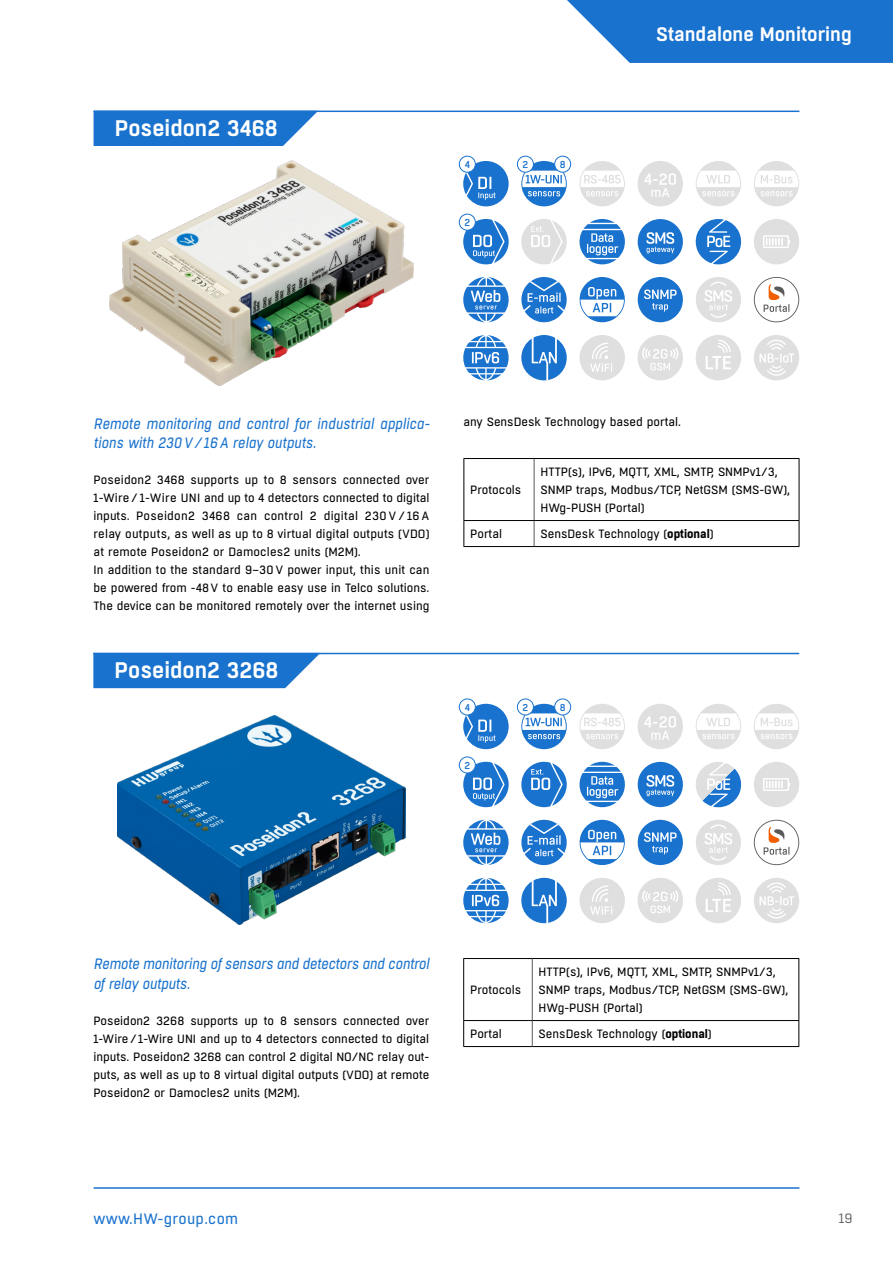
<style>
.page{position:relative;width:893px;height:1263px;background:#fff}
.page>*{position:absolute;margin:0;border:0;box-sizing:border-box;transform-origin:0 0}
.t1{font:600 22.5px "Boxed";color:#fff}
.t2{font:600 19.5px "Boxed";color:#fff}
.t3{font:italic 15px/19.5px "Boxed";color:#1972cd}
.t4{font:15px "Boxed";letter-spacing:.02em;color:#1972cd}
.t5{font:13.5px "Boxed";color:#5a5a5a}
.t6{font:12px/18px "Boxed";color:#000}
.t7{font:500 10.05px "Boxed";color:#1972cd}
.s1{font-weight:700}
</style>
<div class="page">
<hr style="left:94px;top:111px;width:705px;height:1px;background:#1972cd">
<svg style="left:94px;top:112px;width:224px;height:34px;background:#2b7dd1"></svg>
<img style="left:110px;top:160px;width:303px;height:225px">
<hr style="left:534px;top:459px;width:1px;height:61px;background:#5a5a5a">
<svg style="left:534px;top:521px;width:1px;height:25px"></svg>
<hr style="left:463px;top:458px;width:71px;height:1px;background:#000">
<hr style="left:463px;top:459px;width:1px;height:61px;background:#000">
<hr style="left:534px;top:458px;width:265px;height:1px;background:#000">
<hr style="left:799px;top:459px;width:1px;height:61px;background:#000">
<hr style="left:463px;top:520px;width:71px;height:1px;background:#000">
<svg style="left:463px;top:521px;width:1px;height:25px"></svg>
<hr style="left:534px;top:520px;width:265px;height:1px;background:#000">
<svg style="left:799px;top:521px;width:1px;height:25px"></svg>
<hr style="left:463px;top:546px;width:71px;height:1px;background:#000">
<hr style="left:534px;top:546px;width:265px;height:1px;background:#000">
<hr style="left:93px;top:653px;width:706px;height:1px;background:#1972cd">
<svg style="left:93px;top:653px;width:227px;height:35px;background:#2a7cd0"></svg>
<img style="left:117px;top:715px;width:288px;height:209px">
<hr style="left:532px;top:959px;width:1px;height:61px;background:#5a5a5a">
<svg style="left:532px;top:1021px;width:1px;height:25px"></svg>
<hr style="left:463px;top:958px;width:69px;height:1px;background:#000">
<hr style="left:463px;top:959px;width:1px;height:61px;background:#000">
<hr style="left:532px;top:958px;width:267px;height:1px;background:#000">
<hr style="left:798px;top:959px;width:1px;height:61px;background:#000">
<hr style="left:463px;top:1020px;width:69px;height:1px;background:#000">
<svg style="left:463px;top:1021px;width:1px;height:25px"></svg>
<hr style="left:532px;top:1020px;width:267px;height:1px;background:#000">
<svg style="left:798px;top:1021px;width:1px;height:25px"></svg>
<hr style="left:463px;top:1046px;width:69px;height:1px;background:#000">
<hr style="left:532px;top:1046px;width:267px;height:1px;background:#000">
<hr style="left:94px;top:1187px;width:705px;height:2px;background:#1972cd">
<svg style="left:521px;top:820px;width:46px;height:45px"></svg>
<svg style="left:637px;top:820px;width:46px;height:45px"></svg>
<svg style="left:463px;top:762px;width:46px;height:45px"></svg>
<svg style="left:637px;top:704px;width:46px;height:45px"></svg>
<svg style="left:696px;top:704px;width:45px;height:45px"></svg>
<svg style="left:754px;top:704px;width:45px;height:45px"></svg>
<svg style="left:579px;top:704px;width:46px;height:45px"></svg>
<svg style="left:754px;top:878px;width:45px;height:45px"></svg>
<svg style="left:521px;top:878px;width:46px;height:45px"></svg>
<svg style="left:696px;top:878px;width:45px;height:45px"></svg>
<svg style="left:463px;top:820px;width:46px;height:45px"></svg>
<svg style="left:521px;top:704px;width:46px;height:45px"></svg>
<div style="left:517px;top:699px;width:16px;height:16px;background:#fff;border-radius:50%"></div>
<div style="left:517px;top:698px;width:17px;height:17px;border:1px solid #1972cd;border-radius:50%"></div>
<div style="left:555px;top:699px;width:16px;height:16px;background:#fff;border-radius:50%"></div>
<div style="left:554px;top:698px;width:17px;height:17px;border:1px solid #1972cd;border-radius:50%"></div>
<svg style="left:579px;top:878px;width:46px;height:45px"></svg>
<svg style="left:637px;top:878px;width:46px;height:45px"></svg>
<svg style="left:754px;top:820px;width:45px;height:45px"></svg>
<svg style="left:754px;top:762px;width:45px;height:45px"></svg>
<svg style="left:579px;top:762px;width:46px;height:45px"></svg>
<svg style="left:579px;top:820px;width:46px;height:45px"></svg>
<svg style="left:696px;top:820px;width:45px;height:45px"></svg>
<svg style="left:463px;top:878px;width:46px;height:45px"></svg>
<svg style="left:463px;top:704px;width:46px;height:45px"></svg>
<div style="left:459px;top:699px;width:16px;height:16px;background:#fff;border-radius:50%"></div>
<div style="left:459px;top:698px;width:17px;height:17px;border:1px solid #1972cd;border-radius:50%"></div>
<svg style="left:521px;top:762px;width:46px;height:45px"></svg>
<svg style="left:637px;top:762px;width:46px;height:45px"></svg>
<div style="left:459px;top:757px;width:16px;height:16px;background:#fff;border-radius:50%"></div>
<div style="left:459px;top:756px;width:17px;height:17px;border:1px solid #1972cd;border-radius:50%"></div>
<svg style="left:521px;top:277px;width:46px;height:45px"></svg>
<svg style="left:637px;top:277px;width:46px;height:45px"></svg>
<svg style="left:463px;top:219px;width:46px;height:45px"></svg>
<svg style="left:637px;top:161px;width:46px;height:45px"></svg>
<svg style="left:696px;top:161px;width:45px;height:45px"></svg>
<svg style="left:754px;top:161px;width:45px;height:45px"></svg>
<svg style="left:579px;top:161px;width:46px;height:45px"></svg>
<svg style="left:695px;top:219px;width:47px;height:45px"></svg>
<svg style="left:754px;top:335px;width:45px;height:45px"></svg>
<svg style="left:521px;top:335px;width:46px;height:45px"></svg>
<svg style="left:696px;top:335px;width:45px;height:45px"></svg>
<svg style="left:463px;top:277px;width:46px;height:45px"></svg>
<svg style="left:521px;top:161px;width:46px;height:45px"></svg>
<div style="left:517px;top:156px;width:16px;height:16px;background:#fff;border-radius:50%"></div>
<div style="left:517px;top:156px;width:17px;height:17px;border:1px solid #1972cd;border-radius:50%"></div>
<div style="left:555px;top:156px;width:16px;height:16px;background:#fff;border-radius:50%"></div>
<div style="left:554px;top:156px;width:17px;height:17px;border:1px solid #1972cd;border-radius:50%"></div>
<svg style="left:579px;top:335px;width:46px;height:45px"></svg>
<svg style="left:637px;top:335px;width:46px;height:45px"></svg>
<svg style="left:754px;top:277px;width:45px;height:45px"></svg>
<svg style="left:754px;top:219px;width:45px;height:45px"></svg>
<svg style="left:579px;top:219px;width:46px;height:45px"></svg>
<svg style="left:579px;top:277px;width:46px;height:45px"></svg>
<svg style="left:696px;top:277px;width:45px;height:45px"></svg>
<svg style="left:463px;top:335px;width:46px;height:45px"></svg>
<svg style="left:463px;top:161px;width:46px;height:45px"></svg>
<div style="left:459px;top:156px;width:16px;height:16px;background:#fff;border-radius:50%"></div>
<div style="left:459px;top:156px;width:17px;height:17px;border:1px solid #1972cd;border-radius:50%"></div>
<svg style="left:521px;top:219px;width:46px;height:45px"></svg>
<svg style="left:637px;top:219px;width:46px;height:45px"></svg>
<div style="left:459px;top:214px;width:16px;height:16px;background:#fff;border-radius:50%"></div>
<div style="left:459px;top:214px;width:17px;height:17px;border:1px solid #1972cd;border-radius:50%"></div>
<svg style="left:696px;top:762px;width:46px;height:45px"></svg>
<svg style="left:567px;top:0;width:326px;height:63px;background:#2f7fd1"></svg>
<h1 class="t1" style="left:115px;top:113px;width:164px">Poseidon2 3468</h1>
<p class="t7" style="left:465px;top:158px;width:7px">4</p>
<p class="t7" style="left:523px;top:158px;width:7px">2</p>
<p class="t7" style="left:560px;top:158px;width:7px">8</p>
<p class="t7" style="left:464px;top:216px;width:7px">2</p>
<h2 class="t2" style="left:656px;top:22px;width:197px">Standalone Monitoring</h2>
<p class="t3" style="left:94px;top:414px;width:337px">Remote monitoring and control for industrial applica&shy;tions with 230V/16A relay outputs.</p>
<p class="t6" style="left:94px;top:471px;width:337px">Poseidon2 3468 supports up to 8 sensors connected over 1-Wire / 1-Wire UNI and up to 4 detectors connected to digital inputs. Poseidon2 3468 can control 2 digital 230V / 16 A relay outputs, as well as up to 8 virtual digital outputs (VDO) at remote Poseidon2 or Damocles2 units (M2M).<br>In addition to the standard 9–30V power input, this unit can be powered from -48V to enable easy use in Telco solutions.<br>The device can be monitored remotely over the internet using</p>
<h1 class="t1" style="left:115px;top:655px;width:165px">Poseidon2 3268</h1>
<p class="t6" style="left:463px;top:414px;width:219px">any SensDesk Technology based portal.</p>
<p class="t6" style="left:470px;top:481px;width:53px">Protocols</p>
<p class="t6" style="left:540px;top:463px;width:251px">HTTP(s), IPv6, MQTT, XML, SMTP, SNMPv1/3,<br>SNMP traps, Modbus/TCP, NetGSM (SMS-GW),<br>HWg-PUSH (Portal)</p>
<p class="t6" style="left:470px;top:525px;width:33px">Portal</p>
<p class="t6" style="left:540px;top:525px;width:175px">SensDesk Technology (<span class="s1">optional</span>)</p>
<p class="t7" style="left:465px;top:700px;width:7px">4</p>
<p class="t7" style="left:523px;top:700px;width:7px">2</p>
<p class="t7" style="left:560px;top:700px;width:7px">8</p>
<p class="t7" style="left:464px;top:758px;width:7px">2</p>
<p class="t3" style="left:93px;top:955px;width:337px">Remote monitoring of sensors and detectors and control of relay outputs.</p>
<p class="t6" style="left:93px;top:1012px;width:337px;text-align:justify">Poseidon2 3268 supports up to 8 sensors connected over 1-Wire/1-Wire UNI and up to 4 detectors connected to digital inputs. Poseidon2 3268 can control 2 digital NO/NC relay out&shy;puts, as well as up to 8 virtual digital outputs (VDO) at remote Poseidon2 or Damocles2 units (M2M).</p>
<p class="t6" style="left:470px;top:981px;width:53px">Protocols</p>
<p class="t6" style="left:539px;top:963px;width:251px">HTTP(s), IPv6, MQTT, XML, SMTP, SNMPv1/3,<br>SNMP traps, Modbus/TCP, NetGSM (SMS-GW),<br>HWg-PUSH (Portal)</p>
<p class="t6" style="left:470px;top:1025px;width:33px">Portal</p>
<p class="t6" style="left:539px;top:1025px;width:175px">SensDesk Technology (<span class="s1">optional</span>)</p>
<p class="t4" style="left:94px;top:1209px;width:146px">www.HW-group.com</p>
<p class="t5" style="left:839px;top:1209px;width:15px">19</p>
</div>
